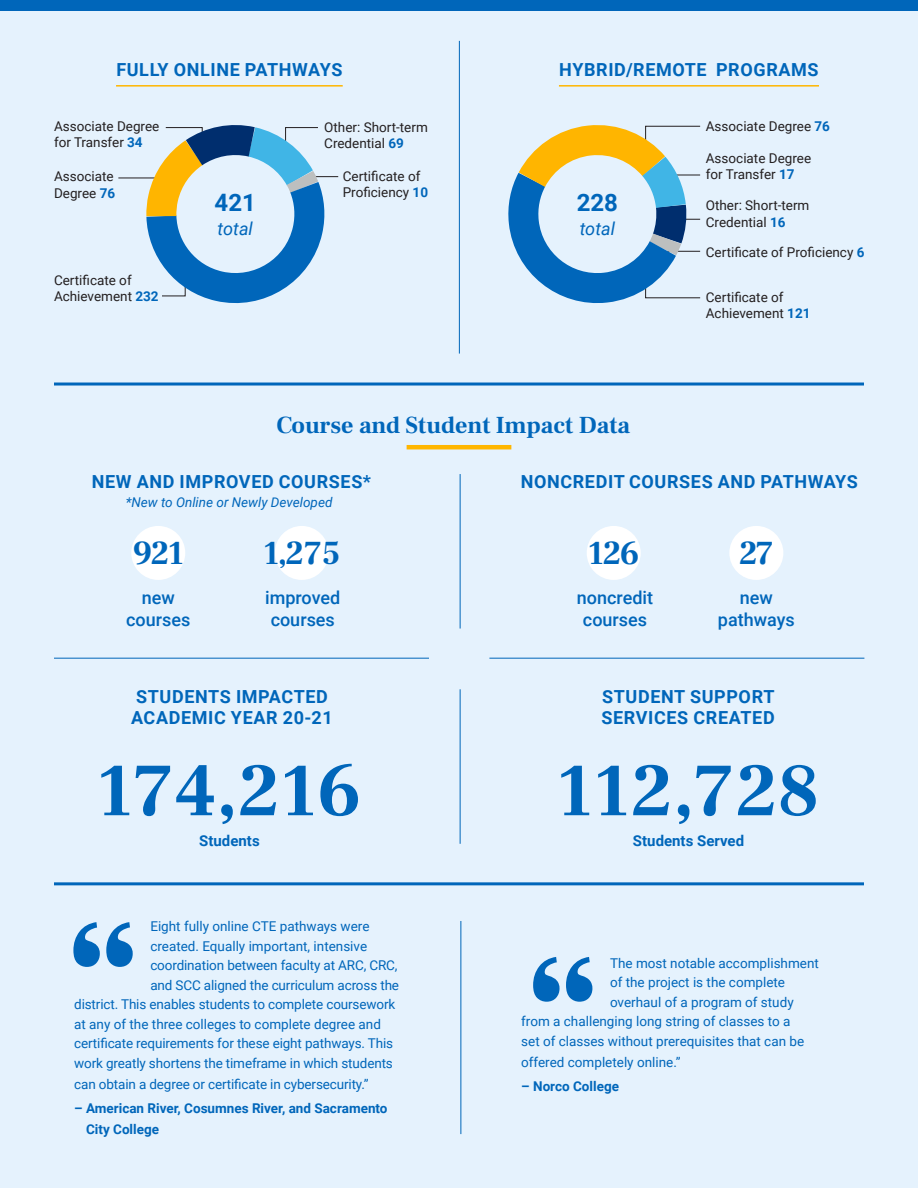
<style>
.page{position:relative;width:918px;height:1188px;background:#e5f2fd}
.page>*{position:absolute;margin:0;border:0;box-sizing:border-box;transform-origin:0 0}
.body{font:700 170.25px "Frank Ruhl Libre";color:#0066ba}
.body-2{font:700 75px "Frank Ruhl Libre";color:#0066ba}
.body-3{font:700 33px "Frank Ruhl Libre";letter-spacing:-.05em;color:#0066ba}
.t1{font:700 24px "Frank Ruhl Libre";color:#0066ba}
.quote{font:700 24px "Roboto";color:#0066ba}
.body-4{font:700 18px/21.6px "Roboto";letter-spacing:.035em;color:#0066ba}
.quote-2{font:500 18px/21.6px "Roboto";color:#0066ba;text-align:center}
.quote-3{font:italic 18px "Roboto";color:#0066ba}
.body-5{font:700 15px "Roboto";color:#0066ba}
.quote-4{font:13.5px "Roboto";letter-spacing:-.01em;color:#0066ba}
.body-6{font:13.5px/16.2px "Roboto";color:#231f20}
.quote-5{font:700 13.5px/21px "Roboto";color:#0066ba}
.quote-6{font:italic 13.5px "Roboto";color:#0066ba}
.s1{font-weight:700;color:#0066ba}
</style>
<div class="page">
<div style="left:131px;top:526px;width:54px;height:54px;background:#fff;border-radius:50%"></div>
<hr style="left:118px;top:178px;width:51px;height:1px;background:#231f20">
<hr style="left:459px;top:41px;width:1px;height:313px;background:#0066ba">
<hr style="left:54px;top:383px;width:810px;height:3px;background:#0066ba">
<hr style="left:54px;top:658px;width:375px;height:1px;background:#0066ba">
<hr style="left:407px;top:445px;width:104px;height:4px;background:#ffb600">
<hr style="left:460px;top:689px;width:1px;height:155px;background:#0066ba">
<hr style="left:460px;top:474px;width:1px;height:155px;background:#0066ba">
<hr style="left:54px;top:882px;width:810px;height:3px;background:#0066ba">
<hr style="left:460px;top:921px;width:1px;height:213px;background:#0066ba">
<div style="left:0;top:0;width:918px;height:11px;background:#0066ba"></div>
<div style="left:275px;top:526px;width:54px;height:54px;background:#fff;border-radius:50%"></div>
<div style="left:587px;top:526px;width:54px;height:54px;background:#fff;border-radius:50%"></div>
<div style="left:729px;top:526px;width:54px;height:54px;background:#fff;border-radius:50%"></div>
<hr style="left:489px;top:658px;width:375px;height:1px;background:#0066ba">
<hr style="left:116px;top:85px;width:227px;height:2px;background:#ffb600">
<hr style="left:559px;top:85px;width:260px;height:2px;background:#ffb600">
<svg style="left:508px;top:125px;width:193px;height:178px"></svg>
<svg style="left:131px;top:125px;width:208px;height:179px"></svg>
<p class="body-4" style="left:116px;top:58px;width:228px">FULLY ONLINE PATHWAYS</p>
<p class="body-6" style="left:54px;top:118px;width:107px">Associate Degree for Transfer <span class="s1">34</span></p>
<p class="body-6" style="left:54px;top:168px;width:63px">Associate<br>Degree <span class="s1">76</span></p>
<p class="body-6" style="left:54px;top:271px;width:106px">Certificate of<br>Achievement <span class="s1">232</span></p>
<p class="quote" style="left:215px;top:186px;width:43px">421</p>
<p class="quote-3" style="left:218px;top:216px;width:37px">total</p>
<p class="body-6" style="left:324px;top:119px;width:105px">Other: Short-term<br>Credential <span class="s1">69</span></p>
<p class="body-6" style="left:343px;top:168px;width:87px">Certificate of<br>Proficiency <span class="s1">10</span></p>
<p class="body-4" style="left:559px;top:58px;width:261px">HYBRID/REMOTE PROGRAMS</p>
<p class="body-6" style="left:706px;top:118px;width:126px">Associate Degree <span class="s1">76</span></p>
<p class="quote" style="left:577px;top:186px;width:43px">228</p>
<p class="quote-3" style="left:580px;top:216px;width:37px">total</p>
<p class="body-6" style="left:706px;top:150px;width:107px">Associate Degree for Transfer <span class="s1">17</span></p>
<p class="body-6" style="left:706px;top:197px;width:105px">Other: Short-term<br>Credential <span class="s1">16</span></p>
<p class="body-6" style="left:706px;top:243px;width:160px">Certificate of Proficiency <span class="s1">6</span></p>
<p class="body-6" style="left:706px;top:289px;width:106px">Certificate of<br>Achievement <span class="s1">121</span></p>
<p class="t1" style="left:276px;top:410px;width:355px">Course and Student Impact Data</p>
<p class="body-4" style="left:92px;top:470px;width:281px">NEW AND IMPROVED COURSES*</p>
<p class="body-4" style="left:521px;top:470px;width:339px">NONCREDIT COURSES AND PATHWAYS</p>
<p class="quote-6" style="left:126px;top:492px;width:208px">*New to Online or Newly Developed</p>
<p class="body-3" style="left:263px;top:533px;width:79px">1,275</p>
<p class="quote-2" style="left:265px;top:586px;width:77px">improved courses</p>
<p class="body-3" style="left:132px;top:533px;width:53px">921</p>
<p class="quote-2" style="left:126px;top:586px;width:66px">new courses</p>
<p class="body-4" style="left:136px;top:685px;width:193px">STUDENTS IMPACTED</p>
<p class="body-4" style="left:131px;top:707px;width:203px">ACADEMIC YEAR 20-21</p>
<p class="body-3" style="left:588px;top:533px;width:53px">126</p>
<p class="quote-2" style="left:577px;top:586px;width:78px">noncredit courses</p>
<p class="body-3" style="left:739px;top:533px;width:37px">27</p>
<p class="quote-2" style="left:718px;top:586px;width:78px">new pathways</p>
<p class="body-4" style="left:601px;top:685px;width:175px">STUDENT SUPPORT<br>SERVICES CREATED</p>
<p class="body-2" style="left:96px;top:745px;width:267px">174,216</p>
<p class="body-2" style="left:556px;top:745px;width:265px">112,728</p>
<p class="body-5" style="left:199px;top:830px;width:62px">Students</p>
<p class="body-5" style="left:633px;top:830px;width:113px">Students Served</p>
<p class="body" style="left:63px;top:879px;width:83px">“</p>
<p class="quote-4" style="left:150px;top:917px;width:221px">Eight fully online CTE pathways were</p>
<p class="quote-4" style="left:150px;top:936px;width:218px">created. Equally important, intensive</p>
<p class="quote-4" style="left:150px;top:956px;width:249px">coordination between faculty at ARC, CRC,</p>
<p class="quote-4" style="left:150px;top:975px;width:250px">and SCC aligned the curriculum across the</p>
<p class="quote-4" style="left:74px;top:995px;width:323px">district. This enables students to complete coursework</p>
<p class="quote-4" style="left:74px;top:1014px;width:308px">at any of the three colleges to complete degree and</p>
<p class="quote-4" style="left:74px;top:1034px;width:321px">certificate requirements for these eight pathways. This</p>
<p class="quote-4" style="left:74px;top:1053px;width:320px">work greatly shortens the timeframe in which students</p>
<p class="quote-4" style="left:74px;top:1074px;width:296px">can obtain a degree or certificate in cybersecurity.”</p>
<p class="quote-5" style="left:86px;top:1097px;width:303px;text-indent:-12px">– American River, Cosumnes River, and Sacramento<br>City College</p>
<p class="body" style="left:522px;top:913px;width:83px">“</p>
<p class="quote-4" style="left:610px;top:953px;width:210px">The most notable accomplishment</p>
<p class="quote-4" style="left:610px;top:973px;width:177px">of the project is the complete</p>
<p class="quote-4" style="left:610px;top:992px;width:185px">overhaul of a program of study</p>
<p class="quote-4" style="left:521px;top:1012px;width:271px">from a challenging long string of classes to a</p>
<p class="quote-4" style="left:521px;top:1031px;width:284px">set of classes without prerequisites that can be</p>
<p class="quote-4" style="left:521px;top:1052px;width:161px">offered completely online.”</p>
<p class="quote-5" style="left:521px;top:1075px;width:99px">– Norco College</p>
</div>
